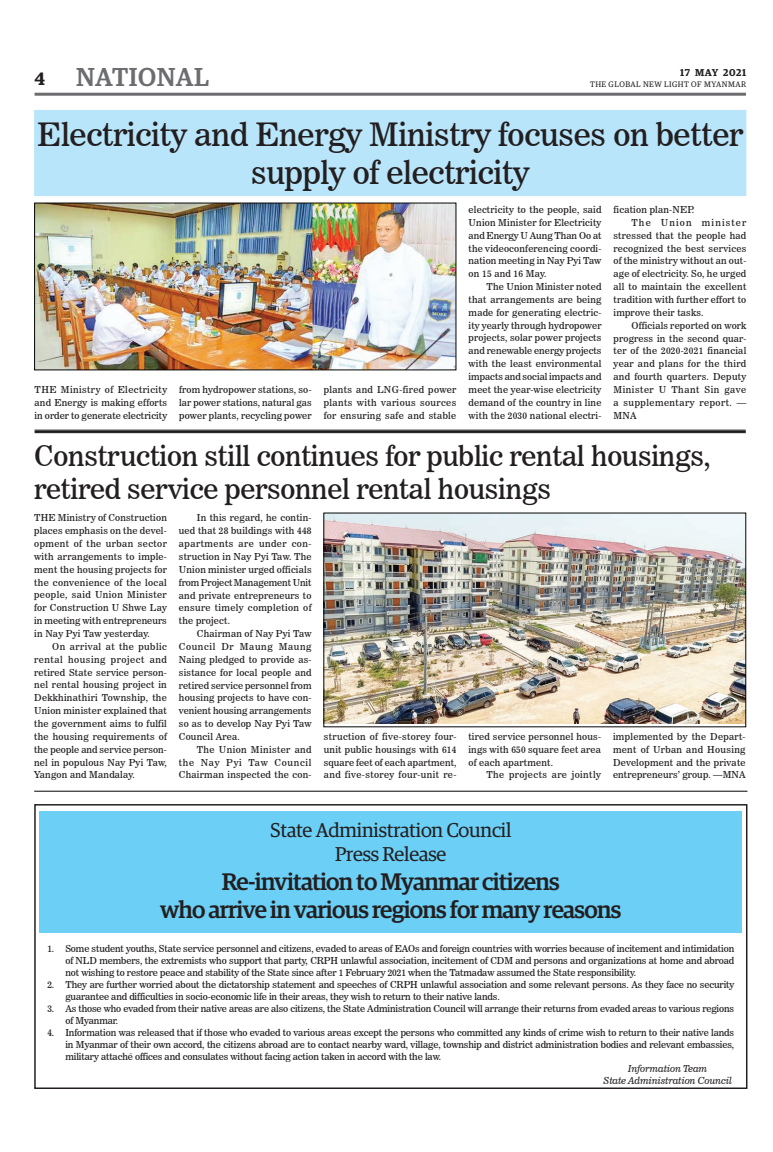
<style>
.page{position:relative;width:773px;height:1152px;background:#fff}
.page>*{position:absolute;margin:0;border:0;box-sizing:border-box;transform-origin:0 0}
.t1{font:32px/38.4px "News 706 BT Roman C";letter-spacing:-.01em;color:#231f20;text-align:center}
.t2{font:28px/33.6px "News 706 BT Roman C";letter-spacing:-.01em;color:#231f20}
.t3{font:500 26px "Guardian Egyp";letter-spacing:.02em;color:#6c6d70}
.t4{font:500 24px/28.8px "Guardian Egyp";letter-spacing:-.03em;color:#231f20;text-align:center}
.t5{font:20px/24px "Guardian Egyp";letter-spacing:-.01em;color:#231f20;text-align:center}
.t6{font:600 18px "Guardian Egyp";color:#231f20}
.t7{font:600 10px "Guardian Egyp";letter-spacing:.06em;color:#231f20}
.t8{font:9.5px/12.9px "News 706 BT Roman C";letter-spacing:.02em;color:#231f20;text-align:justify}
.t9{font:9.5px/12px "News 706 BT Roman C";letter-spacing:-.01em;color:#231f20}
.t10{font:9.5px "News 706 BT Roman C";letter-spacing:.05em;color:#231f20}
.t11{font:9.5px/12px "News 706 BT Italic C";letter-spacing:-.01em;color:#231f20;text-align:center}
.t12{font:9.5px "News 706 BT Roman C";letter-spacing:.045em;color:#231f20}
.t13{font:9.5px "News 706 BT Roman C";letter-spacing:.115em;color:#231f20}
.t14{font:8px "Guardian Egyp";letter-spacing:.06em;color:#231f20}
</style>
<div class="page">
<hr style="left:35px;top:93px;width:711px;height:3px;background:#6c6d70">
<img style="left:36px;top:205px;width:418px;height:163px">
<div style="left:34px;top:203px;width:422px;height:167px;border:1px solid #040503"></div>
<img style="left:326px;top:515px;width:417px;height:209px">
<div style="left:34px;top:110px;width:712px;height:86px;background:#b9e5fa"></div>
<div style="left:34px;top:804px;width:713px;height:285px;border:2px solid #231f20"></div>
<div style="left:40px;top:811px;width:702px;height:122px;background:#6bcff6"></div>
<hr style="left:34px;top:791px;width:713px;height:1px;background:#040503">
<hr style="left:35px;top:432px;width:710px;height:1px;background:#040503">
<hr style="left:35px;top:431px;width:710px;height:1px;background:#040503">
<hr style="left:35px;top:430px;width:710px;height:1px;background:#040503">
<h3 class="t6" style="left:35px;top:65px;width:12px">4</h3>
<h3 class="t3" style="left:76px;top:59px;width:134px">NATIONAL</h3>
<p class="t7" style="left:680px;top:65px;width:67px">17 MAY 2021</p>
<p class="t14" style="left:590px;top:79px;width:158px">THE GLOBAL NEW LIGHT OF MYANMAR</p>
<h1 class="t1" style="left:37px;top:115px;width:707px">Electricity and Energy Ministry focuses on better supply of electricity</h1>
<p class="t8" style="left:468px;top:203px;width:134px">electricity to the people, said Union Minister for Electricity and Energy U Aung Than Oo at the videoconferencing coordi&shy;nation meeting in Nay Pyi Taw on 15 and 16 May.</p>
<p class="t8" style="left:468px;top:280px;width:134px;text-indent:18px">The Union Minister noted that arrangements are being made for generating electric&shy;ity yearly through hydropower projects, solar power projects and renewable energy projects with the least environmental impacts and social impacts and meet the year-wise electricity demand of the country in line with the 2030 national electri-</p>
<p class="t8" style="left:613px;top:203px;width:82px">fication plan-NEP.</p>
<p class="t13" style="left:631px;top:217px;width:116px">The Union minister</p>
<p class="t8" style="left:613px;top:229px;width:134px">stressed that the people had</p>
<p class="t8" style="left:613px;top:242px;width:134px">recognized the best services</p>
<p class="t8" style="left:613px;top:255px;width:134px">of the ministry without an out-</p>
<p class="t8" style="left:613px;top:267px;width:134px">age of electricity. So, he urged</p>
<p class="t8" style="left:613px;top:280px;width:134px">all to maintain the excellent</p>
<p class="t8" style="left:613px;top:293px;width:134px">tradition with further effort to</p>
<p class="t8" style="left:613px;top:306px;width:92px">improve their tasks.</p>
<p class="t8" style="left:631px;top:319px;width:116px">Officials reported on work</p>
<p class="t8" style="left:613px;top:332px;width:134px">progress in the second quar-</p>
<p class="t8" style="left:613px;top:345px;width:134px">ter of the 2020-2021 financial</p>
<p class="t8" style="left:613px;top:357px;width:134px">year and plans for the third</p>
<p class="t8" style="left:613px;top:370px;width:134px">and fourth quarters. Deputy</p>
<p class="t10" style="left:613px;top:384px;width:134px">Minister U Thant Sin gave</p>
<p class="t10" style="left:613px;top:397px;width:134px">a supplementary report. —</p>
<p class="t8" style="left:613px;top:409px;width:25px">MNA</p>
<p class="t8" style="left:35px;top:383px;width:134px">THE Ministry of Electricity and Energy is making efforts in order to generate electricity</p>
<p class="t8" style="left:179px;top:383px;width:134px">from hydropower stations, so&shy;lar power stations, natural gas power plants, recycling power</p>
<p class="t8" style="left:324px;top:383px;width:134px">plants and LNG-fired power plants with various sources for ensuring safe and stable</p>
<h2 class="t2" style="left:34px;top:439px;width:678px">Construction still continues for public rental housings, retired service personnel rental housings</h2>
<p class="t8" style="left:34px;top:511px;width:134px">THE Ministry of Construction places emphasis on the devel&shy;opment of the urban sector with arrangements to imple&shy;ment the housing projects for the convenience of the local people, said Union Minister for Construction U Shwe Lay in meeting with entrepreneurs in Nay Pyi Taw yesterday.</p>
<p class="t8" style="left:34px;top:640px;width:134px;text-indent:18px">On arrival at the public rental housing project and retired State service person&shy;nel rental housing project in Dekkhinathiri Township, the Union minister explained that the government aims to fulfil the housing requirements of the people and service person&shy;nel in populous Nay Pyi Taw, Yangon and Mandalay.</p>
<p class="t8" style="left:179px;top:512px;width:134px;text-indent:18px">In this regard, he contin&shy;ued that 28 buildings with 448 apartments are under con&shy;struction in Nay Pyi Taw. The Union minister urged officials from Project Management Unit and private entrepreneurs to ensure timely completion of the project.</p>
<p class="t8" style="left:179px;top:627px;width:134px;text-indent:18px">Chairman of Nay Pyi Taw Council Dr Maung Maung Naing pledged to provide as&shy;sistance for local people and retired service personnel from housing projects to have con&shy;venient housing arrangements so as to develop Nay Pyi Taw Council Area.</p>
<p class="t8" style="left:179px;top:743px;width:134px;text-indent:18px">The Union Minister and the Nay Pyi Taw Council Chairman inspected the con-</p>
<p class="t8" style="left:324px;top:730px;width:134px">struction of five-storey four&shy;unit public housings with 614 square feet of each apartment, and five-storey four-unit re-</p>
<p class="t8" style="left:468px;top:730px;width:134px">tired service personnel hous&shy;ings with 650 square feet area of each apartment.</p>
<p class="t8" style="left:613px;top:730px;width:134px">implemented by the Depart&shy;ment of Urban and Housing Development and the private entrepreneurs’ group. —MNA</p>
<p class="t12" style="left:486px;top:769px;width:116px">The projects are jointly</p>
<h3 class="t5" style="left:270px;top:817px;width:243px">State Administration Council<br>Press Release</h3>
<h3 class="t4" style="left:160px;top:865px;width:463px">Re-invitation to Myanmar citizens<br>who arrive in various regions for many reasons</h3>
<p class="t8" style="left:65px;top:943px;width:670px;line-height:12px;text-indent:-18px">1. Some student youths, State service personnel and citizens, evaded to areas of EAOs and foreign countries with worries because of incitement and intimidation of NLD members, the extremists who support that party, CRPH unlawful association, incitement of CDM and persons and organizations at home and abroad not wishing to restore peace and stability of the State since after 1 February 2021 when the Tatmadaw assumed the State responsibility.</p>
<p class="t9" style="left:65px;top:979px;width:670px;text-indent:-18px">2. They are further worried about the dictatorship statement and speeches of CRPH unlawful association and some relevant persons. As they face no security guarantee and difficulties in socio-economic life in their areas, they wish to return to their native lands.</p>
<p class="t9" style="left:65px;top:1003px;width:670px;text-indent:-18px">3. As those who evaded from their native areas are also citizens, the State Administration Council will arrange their returns from evaded areas to various regions of Myanmar.</p>
<p class="t8" style="left:65px;top:1027px;width:670px;line-height:12px;text-indent:-18px">4. Information was released that if those who evaded to various areas except the persons who committed any kinds of crime wish to return to their native lands in Myanmar of their own accord, the citizens abroad are to contact nearby ward, village, township and district administration bodies and relevant embassies, military attaché offices and consulates without facing action taken in accord with the law.</p>
<p class="t11" style="left:603px;top:1063px;width:130px">Information Team<br>State Administration Council</p>
</div>
